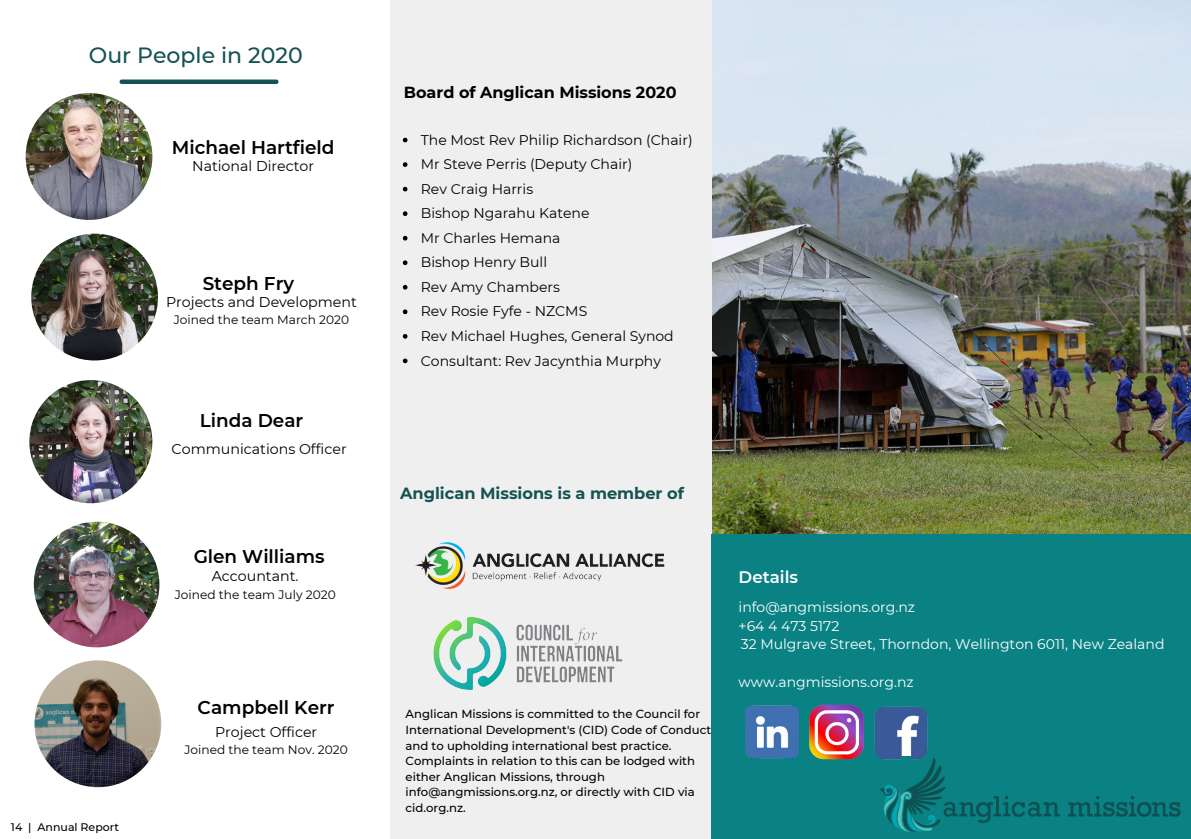
<style>
.page{position:relative;width:1191px;height:839px;background:#fff}
.page>*{position:absolute;margin:0;border:0;box-sizing:border-box;transform-origin:0 0}
.t1{font:500 22px "Montserrat";color:#155253}
.t2{font:600 18.4px "Montserrat";color:#000}
.t3{font:600 16.6px "Montserrat";color:#fff}
.t4{font:700 16.2px "Montserrat";color:#155253}
.t5{font:700 16px "Montserrat";color:#000}
.t6{font:14.2px "Montserrat";color:#000}
.t7{font:14px "Montserrat";color:#000}
.t8{font:14px "Montserrat";color:#fff}
.t9{font:12.2px "Montserrat";color:#000}
.t10{font:500 11.6px/15.6px "Montserrat";color:#000}
.t11{font:500 11px "Montserrat";color:#000}
</style>
<div class="page">
<img style="left:711px;top:0;width:480px;height:534px">
<div style="left:390px;top:0;width:321px;height:838px;background:#efefef"></div>
<div style="left:122px;top:79px;width:154px;height:5px;background:#155253"></div>
<img style="left:26px;top:93px;width:126px;height:127px;border-radius:50%">
<img style="left:31px;top:234px;width:127px;height:126px;border-radius:50%">
<img style="left:35px;top:660px;width:126px;height:127px;border-radius:50%">
<img style="left:34px;top:521px;width:125px;height:126px;border-radius:50%">
<img style="left:29px;top:380px;width:123px;height:123px;border-radius:50%">
<div style="left:711px;top:534px;width:480px;height:304px;background:#0a8284"></div>
<img style="left:863px;top:737px;width:318px;height:95px">
<img style="left:433px;top:617px;width:190px;height:73px">
<img style="left:416px;top:542px;width:249px;height:48px">
<img style="left:745px;top:705px;width:54px;height:54px">
<img style="left:873px;top:706px;width:57px;height:55px">
<img style="left:809px;top:704px;width:54px;height:56px">
<svg style="left:403px;top:138px;width:5px;height:4px"></svg>
<svg style="left:403px;top:162px;width:5px;height:5px"></svg>
<svg style="left:403px;top:187px;width:5px;height:4px"></svg>
<svg style="left:403px;top:211px;width:5px;height:5px"></svg>
<svg style="left:403px;top:236px;width:5px;height:4px"></svg>
<svg style="left:403px;top:260px;width:5px;height:5px"></svg>
<svg style="left:403px;top:285px;width:5px;height:4px"></svg>
<svg style="left:403px;top:309px;width:5px;height:5px"></svg>
<svg style="left:403px;top:334px;width:5px;height:4px"></svg>
<svg style="left:403px;top:358px;width:5px;height:5px"></svg>
<p class="t1" style="left:89px;top:42px;width:215px">Our People in 2020</p>
<p class="t2" style="left:172px;top:136px;width:164px">Michael Hartfield</p>
<p class="t6" style="left:192px;top:157px;width:123px">National Director</p>
<p class="t2" style="left:203px;top:272px;width:93px">Steph Fry</p>
<p class="t6" style="left:166px;top:293px;width:192px">Projects and Development</p>
<p class="t9" style="left:174px;top:312px;width:177px">Joined the team March 2020</p>
<p class="t2" style="left:200px;top:409px;width:105px">Linda Dear</p>
<p class="t6" style="left:172px;top:440px;width:177px">Communications Officer</p>
<p class="t2" style="left:194px;top:545px;width:132px">Glen Williams</p>
<p class="t6" style="left:212px;top:567px;width:88px">Accountant.</p>
<p class="t9" style="left:175px;top:586px;width:163px">Joined the team July 2020</p>
<p class="t2" style="left:198px;top:696px;width:139px">Campbell Kerr</p>
<p class="t11" style="left:11px;top:820px;width:109px">14 | Annual Report</p>
<p class="t6" style="left:215px;top:723px;width:104px">Project Officer</p>
<p class="t9" style="left:185px;top:742px;width:165px">Joined the team Nov. 2020</p>
<p class="t5" style="left:404px;top:83px;width:274px">Board of Anglican Missions 2020</p>
<p class="t7" style="left:421px;top:131px;width:273px">The Most Rev Philip Richardson (Chair)</p>
<p class="t7" style="left:421px;top:156px;width:213px">Mr Steve Perris (Deputy Chair)</p>
<p class="t7" style="left:421px;top:180px;width:114px">Rev Craig Harris</p>
<p class="t7" style="left:421px;top:205px;width:170px">Bishop Ngarahu Katene</p>
<p class="t7" style="left:421px;top:229px;width:141px">Mr Charles Hemana</p>
<p class="t7" style="left:421px;top:254px;width:128px">Bishop Henry Bull</p>
<p class="t7" style="left:421px;top:278px;width:141px">Rev Amy Chambers</p>
<p class="t7" style="left:421px;top:303px;width:168px">Rev Rosie Fyfe - NZCMS</p>
<p class="t7" style="left:421px;top:327px;width:254px">Rev Michael Hughes, General Synod</p>
<p class="t7" style="left:421px;top:352px;width:242px">Consultant: Rev Jacynthia Murphy</p>
<p class="t4" style="left:400px;top:483px;width:285px">Anglican Missions is a member of</p>
<p class="t10" style="left:406px;top:706px;width:307px">Anglican Missions is committed to the Council for International Development's (CID) Code of Conduct and to upholding international best practice.<br>Complaints in relation to this can be lodged with either Anglican Missions, through info@angmissions.org.nz, or directly with CID via cid.org.nz.</p>
<p class="t3" style="left:739px;top:567px;width:61px">Details</p>
<p class="t8" style="left:739px;top:598px;width:178px">info@angmissions.org.nz</p>
<p class="t8" style="left:739px;top:617px;width:102px">+64 4 473 5172</p>
<p class="t8" style="left:741px;top:635px;width:425px">32 Mulgrave Street, Thorndon, Wellington 6011, New Zealand</p>
<p class="t8" style="left:739px;top:673px;width:177px">www.angmissions.org.nz</p>
</div>
